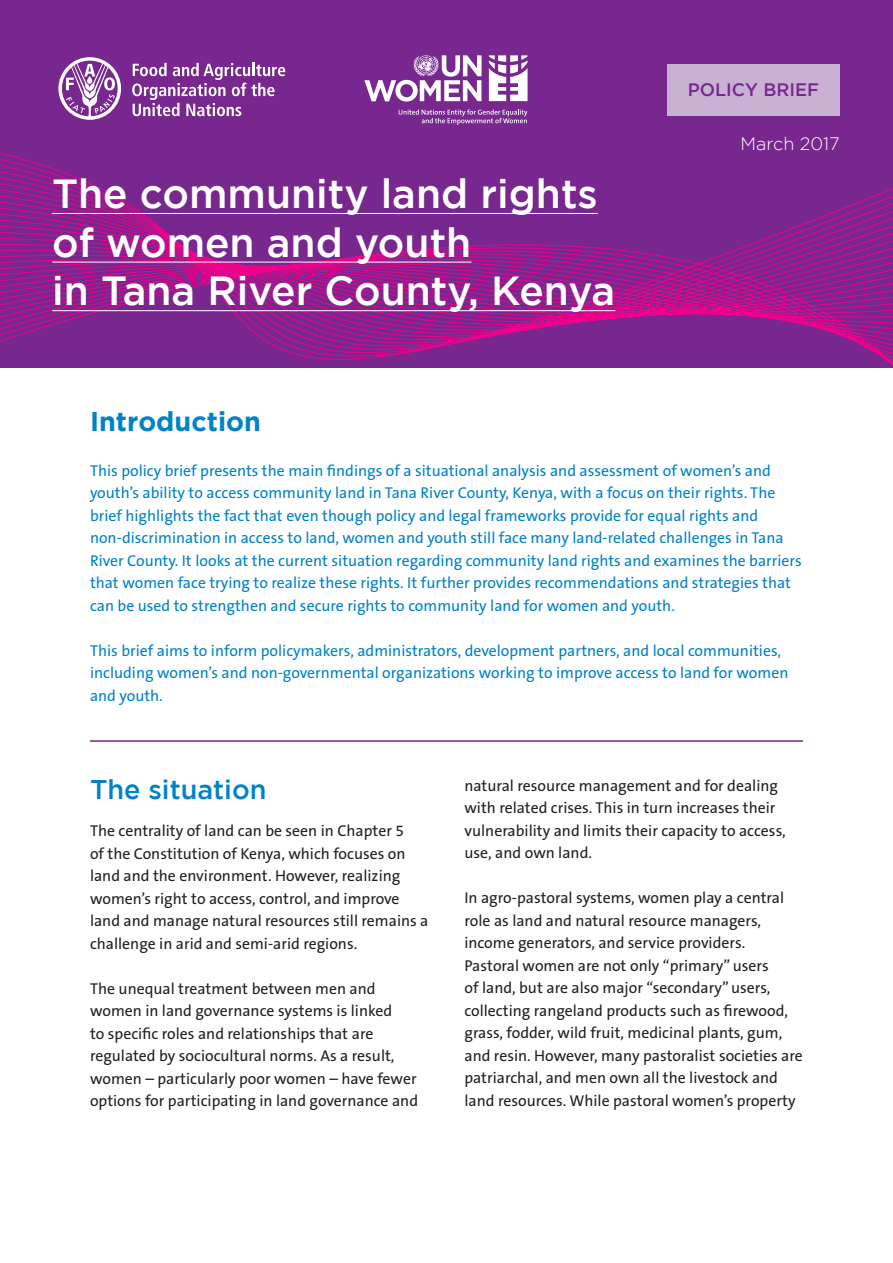
<style>
.page{position:relative;width:893px;height:1263px;background:#fff}
.page>*{position:absolute;margin:0;border:0;box-sizing:border-box;transform-origin:0 0}
.t1{font:500 40.5px/48.6px "Gotham";color:#fff}
.t2{font:700 27px "Gotham";color:#0082c8}
.t3{font:500 27px "Gotham";color:#0082c8}
.t4{font:500 18px "Gotham";color:#77278d}
.t5{font:300 18px "Gotham";color:#fff}
.t6{font:15.75px/22.5px "The Sans B5 Plain";color:#231f20}
.t7{font:15.75px/22.5px "The Sans B5 Plain";color:#0082c8}
</style>
<div class="page">
<div style="left:0;top:0;width:893px;height:368px;background:#77278d"></div>
<div style="left:667px;top:64px;width:173px;height:52px;background:#c9b1d4"></div>
<svg style="left:0;top:153px;width:893px;height:213px"></svg>
<hr style="left:52px;top:213px;width:546px;height:1px;background:#fff">
<hr style="left:52px;top:262px;width:419px;height:1px;background:#fff">
<hr style="left:52px;top:310px;width:563px;height:1px;background:#fff">
<hr style="left:90px;top:740px;width:713px;height:2px;background:#77278d">
<svg style="left:58px;top:57px;width:63px;height:63px"></svg>
<svg style="left:132px;top:63px;width:153px;height:53px"></svg>
<svg style="left:364px;top:55px;width:118px;height:47px"></svg>
<svg style="left:399px;top:109px;width:128px;height:16px"></svg>
<svg style="left:489px;top:55px;width:39px;height:46px"></svg>
<p class="t4" style="left:688px;top:79px;width:133px">POLICY BRIEF</p>
<h1 class="t1" style="left:52px;top:169px;width:565px">The community land rights of women and youth<br>in Tana River County, Kenya</h1>
<p class="t5" style="left:740px;top:134px;width:101px">March 2017</p>
<h2 class="t2" style="left:90px;top:406px;width:172px">Introduction</h2>
<p class="t7" style="left:90px;top:460px;width:713px">This policy brief presents the main findings of a situational analysis and assessment of women’s and youth’s ability to access community land in Tana River County, Kenya, with a focus on their rights. The brief highlights the fact that even though policy and legal frameworks provide for equal rights and non-discrimination in access to land, women and youth still face many land-related challenges in Tana River County. It looks at the current situation regarding community land rights and examines the barriers that women face trying to realize these rights. It further provides recommendations and strategies that can be used to strengthen and secure rights to community land for women and youth.</p>
<p class="t7" style="left:90px;top:640px;width:700px">This brief aims to inform policymakers, administrators, development partners, and local communities, including women’s and non-governmental organizations working to improve access to land for women and youth.</p>
<h2 class="t3" style="left:90px;top:774px;width:178px">The situation</h2>
<p class="t6" style="left:90px;top:820px;width:340px">The centrality of land can be seen in Chapter 5<br>of the Constitution of Kenya, which focuses on land and the environment. However, realizing women’s right to access, control, and improve land and manage natural resources still remains a challenge in arid and semi-arid regions.</p>
<p class="t6" style="left:90px;top:977px;width:330px">The unequal treatment between men and women in land governance systems is linked<br>to specific roles and relationships that are regulated by sociocultural norms. As a result, women – particularly poor women – have fewer options for participating in land governance and</p>
<p class="t6" style="left:464px;top:774px;width:323px">natural resource management and for dealing with related crises. This in turn increases their vulnerability and limits their capacity to access, use, and own land.</p>
<p class="t6" style="left:464px;top:887px;width:340px">In agro-pastoral systems, women play a central role as land and natural resource managers, income generators, and service providers.<br>Pastoral women are not only “primary” users<br>of land, but are also major “secondary” users, collecting rangeland products such as firewood, grass, fodder, wild fruit, medicinal plants, gum, and resin. However, many pastoralist societies are patriarchal, and men own all the livestock and land resources. While pastoral women’s property</p>
</div>
